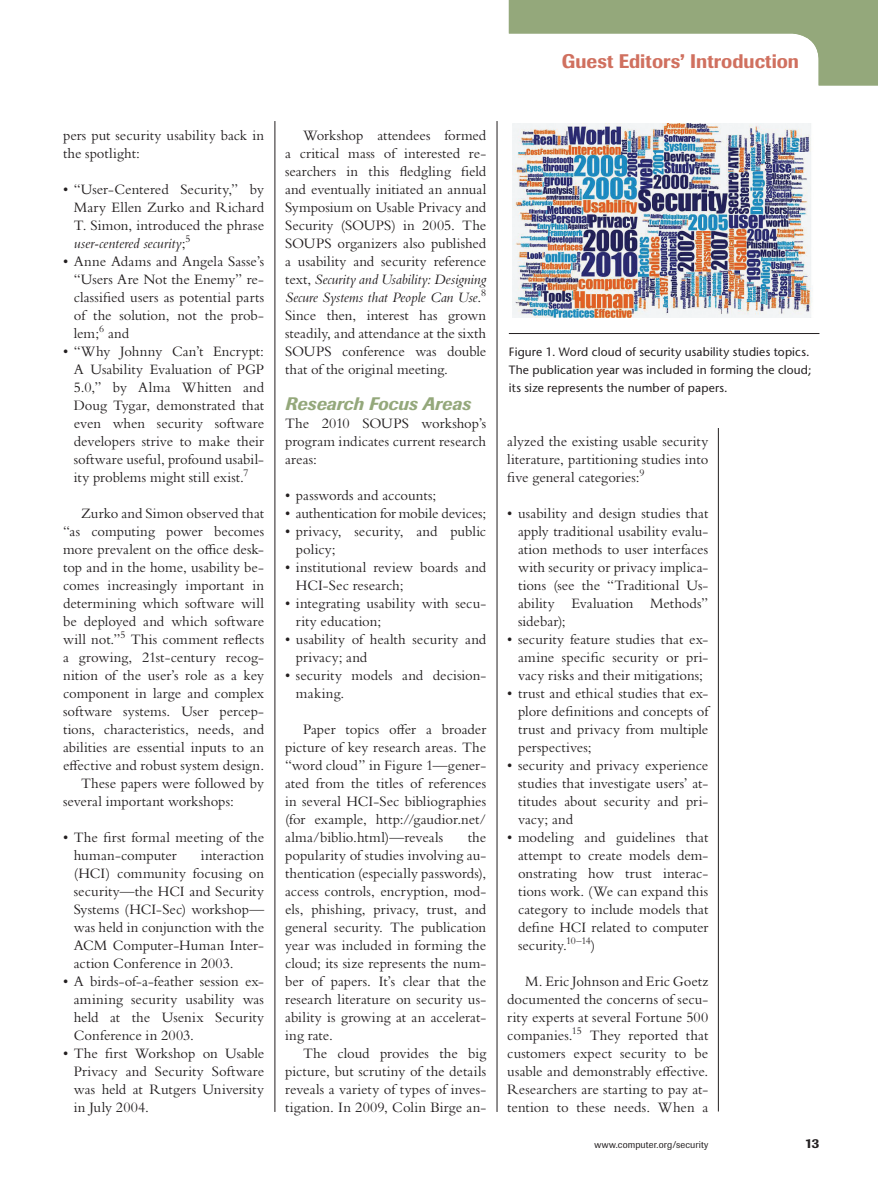
<style>
.page{position:relative;width:878px;height:1188px;background:#fff}
.page>*{position:absolute;margin:0;border:0;box-sizing:border-box;transform-origin:0 0}
.SECTION_TITLE_HEADER{font:500 19.5px "Imago";color:#d0705f}
.Heading_1{font:italic 500 18px "Imago";letter-spacing:.005em;color:#94a87b}
.PARAGRAPH{font:15px/18px "Bembo Std";color:#231f20;text-align:justify}
.LIST_1{font:15px/18px "Bembo Std";color:#231f20;text-align:justify}
.LIST_1a{font:15px/18px "Bembo Std";color:#231f20;text-align:justify}
.LIST_1z{font:15px/18px "Bembo Std";color:#231f20;text-align:justify}
.PARAGRAPH__NO_INDENT{font:15px/18px "Bembo Std";color:#231f20;text-align:justify}
.t1{font:500 13.5px "Imago";color:#231f20}
.FIGURE_CAPTION{font:500 12px/18px "Stone Sans Std";letter-spacing:.01em;color:#231f20}
.t2{font:9.75px "Imago";letter-spacing:.015em;color:#231f20}
.s1{font-style:italic}
</style>
<div class="page">
<hr style="left:718px;top:122px;width:1px;height:990px;background:#231f20">
<hr style="left:496px;top:121px;width:1px;height:991px;background:#231f20">
<hr style="left:274px;top:121px;width:1px;height:991px;background:#231f20">
<svg style="left:509px;top:0;width:369px;height:85px"></svg>
<div style="left:509px;top:122px;width:310px;height:198px;background:linear-gradient(to right,#fff,#fff)"></div>
<img style="left:513px;top:124px;width:302px;height:193px">
<hr style="left:509px;top:333px;width:310px;height:1px;background:#231f20">
<p class="SECTION_TITLE_HEADER" style="left:561px;top:49px;width:239px">Guest Editors’ Introduction</p>
<p class="PARAGRAPH" style="left:63px;top:126px;width:202px">pers put security usability back in the spotlight:</p>
<p class="LIST_1a" style="left:74px;top:180px;width:192px;text-indent:-11px">• “User-Centered Security,” by Mary Ellen Zurko and Richard T. Simon, introduced the phrase <span class="s1">user-centered security</span>;<sup>5</sup></p>
<p class="LIST_1" style="left:74px;top:252px;width:192px;text-indent:-11px">• Anne Adams and Angela Sasse’s “Users Are Not the Enemy” re&shy;classified users as potential parts of the solution, not the prob&shy;lem;<sup>6</sup> and</p>
<p class="LIST_1z" style="left:74px;top:342px;width:192px;text-indent:-11px">• “Why Johnny Can’t Encrypt:<br>A Usability Evaluation of PGP 5.0,” by Alma Whitten and Doug Tygar, demonstrated that even when security software developers strive to make their software useful, profound usabil&shy;ity problems might still exist.<sup>7</sup></p>
<p class="PARAGRAPH" style="left:63px;top:504px;width:203px;text-indent:18px">Zurko and Simon observed that “as computing power becomes more prevalent on the office desk&shy;top and in the home, usability be&shy;comes increasingly important in determining which software will be deployed and which software will not.”<sup>5</sup> This comment reflects a growing, 21st-century recog&shy;nition of the user’s role as a key component in large and complex software systems. User percep&shy;tions, characteristics, needs, and abilities are essential inputs to an effective and robust system design.</p>
<p class="PARAGRAPH" style="left:63px;top:774px;width:202px;text-indent:18px">These papers were followed by several important workshops:</p>
<p class="LIST_1a" style="left:74px;top:828px;width:192px;text-indent:-11px">• The first formal meeting of the human-computer</p>
<p class="LIST_1a" style="left:74px;top:846px;width:192px;text-indent:127px">interaction (HCI) community focusing on security—the HCI and Security Systems (HCI-Sec) workshop— was held in conjunction with the ACM Computer-Human Inter&shy;action Conference in 2003.</p>
<p class="LIST_1" style="left:74px;top:972px;width:192px;text-indent:-11px">• A birds-of-a-feather session ex&shy;amining security usability was held at the Usenix Security Conference in 2003.</p>
<p class="LIST_1z" style="left:74px;top:1044px;width:192px;text-indent:-11px">• The first Workshop on Usable Privacy and Security Software was held at Rutgers University in July 2004.</p>
<p class="PARAGRAPH" style="left:285px;top:126px;width:203px;text-indent:18px">Workshop attendees formed a critical mass of interested re&shy;searchers in this fledgling field and eventually initiated an annual Symposium on Usable Privacy and Security (SOUPS) in 2005. The SOUPS organizers also published a usability and security reference text, <span class="s1">Security and Usability: Designing Secure Systems that People Can Use</span>.<sup>8<br></sup>Since then, interest has grown steadily, and attendance at the sixth SOUPS conference was double that of the original meeting.</p>
<p class="Heading_1" style="left:285px;top:392px;width:187px">Research Focus Areas</p>
<p class="PARAGRAPH__NO_INDENT" style="left:285px;top:414px;width:203px">The 2010 SOUPS workshop’s program indicates current research areas:</p>
<p class="LIST_1a" style="left:285px;top:486px;width:152px">• passwords and accounts;</p>
<p class="LIST_1" style="left:285px;top:504px;width:202px">• authentication for mobile devices;</p>
<p class="LIST_1" style="left:296px;top:522px;width:192px;text-indent:-11px">• privacy, security, and public policy;</p>
<p class="LIST_1" style="left:296px;top:558px;width:192px;text-indent:-11px">• institutional review boards and<br>HCI-Sec research;</p>
<p class="LIST_1" style="left:296px;top:594px;width:192px;text-indent:-11px">• integrating usability with secu&shy;rity education;</p>
<p class="LIST_1" style="left:296px;top:630px;width:192px;text-indent:-11px">• usability of health security and privacy; and</p>
<p class="LIST_1z" style="left:296px;top:666px;width:192px;text-indent:-11px">• security models and decision&shy;making.</p>
<p class="PARAGRAPH" style="left:285px;top:720px;width:203px;text-indent:18px">Paper topics offer a broader picture of key research areas. The “word cloud” in Figure 1—gener&shy;ated from the titles of references in several HCI-Sec bibliographies (for example, http://gaudior.net/ alma/biblio.html)—reveals</p>
<p class="PARAGRAPH" style="left:285px;top:828px;width:202px;text-indent:183px">the popularity of studies involving au&shy;thentication (especially passwords), access controls, encryption, mod&shy;els, phishing, privacy, trust, and general security. The publication year was included in forming the cloud; its size represents the num&shy;ber of papers. It’s clear that the research literature on security us&shy;ability is growing at an accelerat&shy;ing rate.</p>
<p class="PARAGRAPH" style="left:285px;top:1044px;width:203px;text-indent:18px">The cloud provides the big picture, but scrutiny of the details reveals a variety of types of inves&shy;tigation. In 2009, Colin Birge an-</p>
<p class="FIGURE_CAPTION" style="left:509px;top:342px;width:304px">Figure 1. Word cloud of security usability studies topics.<br>The publication year was included in forming the cloud; its size represents the number of papers.</p>
<p class="PARAGRAPH" style="left:507px;top:432px;width:202px">alyzed the existing usable security literature, partitioning studies into five general categories:<sup>9</sup></p>
<p class="LIST_1a" style="left:518px;top:504px;width:192px;text-indent:-11px">• usability and design studies that apply traditional usability evalu&shy;ation methods to user interfaces with security or privacy implica&shy;tions (see the “Traditional Us&shy;ability Evaluation Methods” sidebar);</p>
<p class="LIST_1" style="left:518px;top:630px;width:192px;text-indent:-11px">• security feature studies that ex&shy;amine specific security or pri&shy;vacy risks and their mitigations;</p>
<p class="LIST_1" style="left:518px;top:684px;width:192px;text-indent:-11px">• trust and ethical studies that ex&shy;plore definitions and concepts of trust and privacy from multiple perspectives;</p>
<p class="LIST_1" style="left:518px;top:756px;width:192px;text-indent:-11px">• security and privacy experience studies that investigate users’ at&shy;titudes about security and pri&shy;vacy; and</p>
<p class="LIST_1z" style="left:518px;top:828px;width:192px;text-indent:-11px">• modeling and guidelines that attempt to create models dem&shy;onstrating how trust interac&shy;tions work. (We can expand this category to include models that define HCI related to computer security.<sup>10–14</sup>)</p>
<p class="PARAGRAPH" style="left:507px;top:972px;width:203px;text-indent:18px">M. Eric Johnson and Eric Goetz documented the concerns of secu&shy;rity experts at several Fortune 500 companies.<sup>15</sup> They reported that customers expect security to be usable and demonstrably effective.<br>Researchers are starting to pay at&shy;tention to these needs. When a</p>
<p class="t2" style="left:594px;top:1138px;width:115px">www.computer.org/security</p>
<p class="t1" style="left:804px;top:1135px;width:16px">13</p>
</div>
